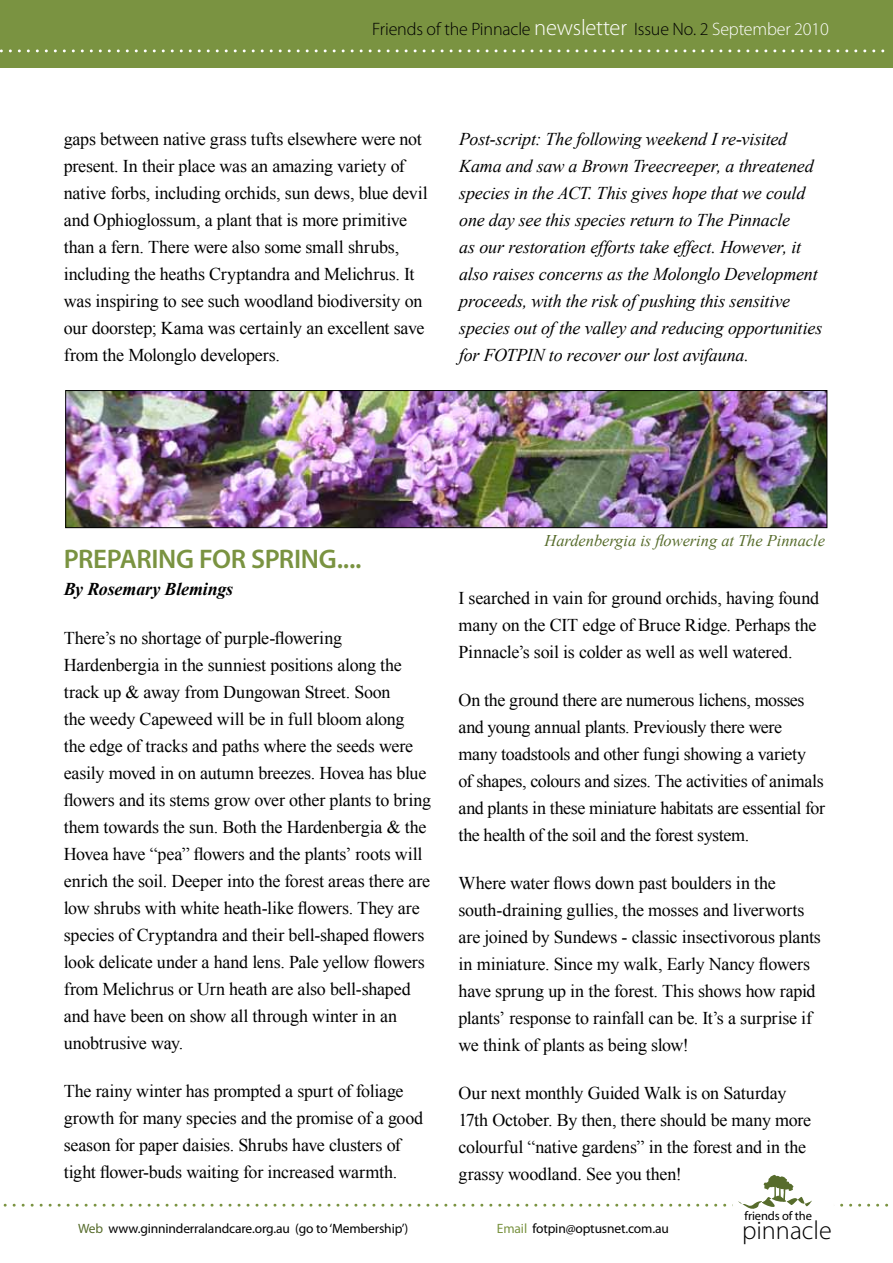
<style>
.page{position:relative;width:893px;height:1263px;background:#fff}
.page>*{position:absolute;margin:0;border:0;box-sizing:border-box;transform-origin:0 0}
.t1{font:600 27px "Myriad Pro";letter-spacing:-.015em;color:#7a9341}
.t2{font:300 26.1px "Myriad Pro";color:#000}
.t3{font:18px/27px "Times New Roman";letter-spacing:-.015em;color:#000}
.t4{font:italic 18px/27px "Times New Roman";letter-spacing:-.01em;color:#000}
.t5{font:300 18px "Myriad Pro";letter-spacing:-.01em;color:#000}
.t6{font:italic 700 18px "Times New Roman";letter-spacing:-.01em;color:#000}
.t7{font:italic 16.35px "Times New Roman";color:#576c2c}
.t8{font:13.5px "Myriad Pro";letter-spacing:-.01em;color:#000}
.t9{font:12.45px "Myriad Pro";letter-spacing:-.01em;color:#000}
.s1{font-size:22.5px;color:#fff}
.s2{color:#fff}
.s3{color:#576c2c}
.s4{color:#7a9341}
</style>
<div class="page">
<svg style="left:3px;top:1174px;width:886px;height:41px"></svg>
<div style="left:0;top:0;width:893px;height:67px;background:#7a9341"></div>
<svg style="left:0;top:49px;width:885px;height:3px"></svg>
<img style="left:67px;top:392px;width:758px;height:134px">
<div style="left:65px;top:390px;width:762px;height:138px;border:1px solid #000"></div>
<p class="t5" style="left:372px;top:19px;width:458px">Friends of the Pinnacle <span class="s1">newsletter</span> Issue No. 2 <span class="s2">September 2010</span></p>
<p class="t3" style="left:64px;top:125px;width:366px">gaps between native grass tufts elsewhere were not present. In their place was an amazing variety of native forbs, including orchids, sun dews, blue devil and Ophioglossum, a plant that is more primitive than a fern. There were also some small shrubs, including the heaths Cryptandra and Melichrus. It was inspiring to see such woodland biodiversity on our doorstep; Kama was certainly an excellent save from the Molonglo developers.</p>
<p class="t4" style="left:459px;top:125px;width:365px">Post-script: The following weekend I re-visited Kama and saw a Brown Treecreeper, a threatened species in the ACT. This gives hope that we could one day see this species return to The Pinnacle<br>as our restoration efforts take effect. However, it also raises concerns as the Molonglo Development proceeds, with the risk of pushing this sensitive species out of the valley and reducing opportunities for FOTPIN to recover our lost avifauna.</p>
<h1 class="t1" style="left:64px;top:544px;width:299px">PREPARING FOR SPRING....</h1>
<p class="t6" style="left:64px;top:576px;width:171px">By Rosemary Blemings</p>
<p class="t3" style="left:64px;top:624px;width:369px">There’s no shortage of purple-flowering Hardenbergia in the sunniest positions along the track up &amp; away from Dungowan Street. Soon<br>the weedy Capeweed will be in full bloom along<br>the edge of tracks and paths where the seeds were easily moved in on autumn breezes. Hovea has blue flowers and its stems grow over other plants to bring them towards the sun. Both the Hardenbergia &amp; the Hovea have “pea” flowers and the plants’ roots will enrich the soil. Deeper into the forest areas there are low shrubs with white heath-like flowers. They are species of Cryptandra and their bell-shaped flowers look delicate under a hand lens. Pale yellow flowers from Melichrus or Urn heath are also bell-shaped and have been on show all through winter in an unobtrusive way.</p>
<p class="t3" style="left:64px;top:1077px;width:361px">The rainy winter has prompted a spurt of foliage growth for many species and the promise of a good season for paper daisies. Shrubs have clusters of tight flower-buds waiting for increased warmth.</p>
<p class="t7" style="left:545px;top:529px;width:282px">Hardenbergia is flowering at The Pinnacle</p>
<p class="t3" style="left:458px;top:584px;width:362px">I searched in vain for ground orchids, having found many on the CIT edge of Bruce Ridge. Perhaps the<br>Pinnacle’s soil is colder as well as well watered.</p>
<p class="t3" style="left:458px;top:686px;width:368px">On the ground there are numerous lichens, mosses and young annual plants. Previously there were many toadstools and other fungi showing a variety<br>of shapes, colours and sizes. The activities of animals and plants in these miniature habitats are essential for the health of the soil and the forest system.</p>
<p class="t3" style="left:458px;top:869px;width:364px">Where water flows down past boulders in the south-draining gullies, the mosses and liverworts are joined by Sundews - classic insectivorous plants in miniature. Since my walk, Early Nancy flowers have sprung up in the forest. This shows how rapid plants’ response to rainfall can be. It’s a surprise if we think of plants as being slow!</p>
<p class="t3" style="left:458px;top:1079px;width:354px">Our next monthly Guided Walk is on Saturday 17th October. By then, there should be many more colourful “native gardens” in the forest and in the grassy woodland. See you then!</p>
<p class="t9" style="left:744px;top:1209px;width:69px">friends of the</p>
<p class="t8" style="left:78px;top:1221px;width:332px"><span class="s3">Web</span> www.ginninderralandcare.org.au (go to ‘Membership’)</p>
<p class="t8" style="left:497px;top:1221px;width:173px"><span class="s4">Email</span> fotpin@optusnet.com.au</p>
<h2 class="t2" style="left:742px;top:1216px;width:91px">pinnacle</h2>
</div>
